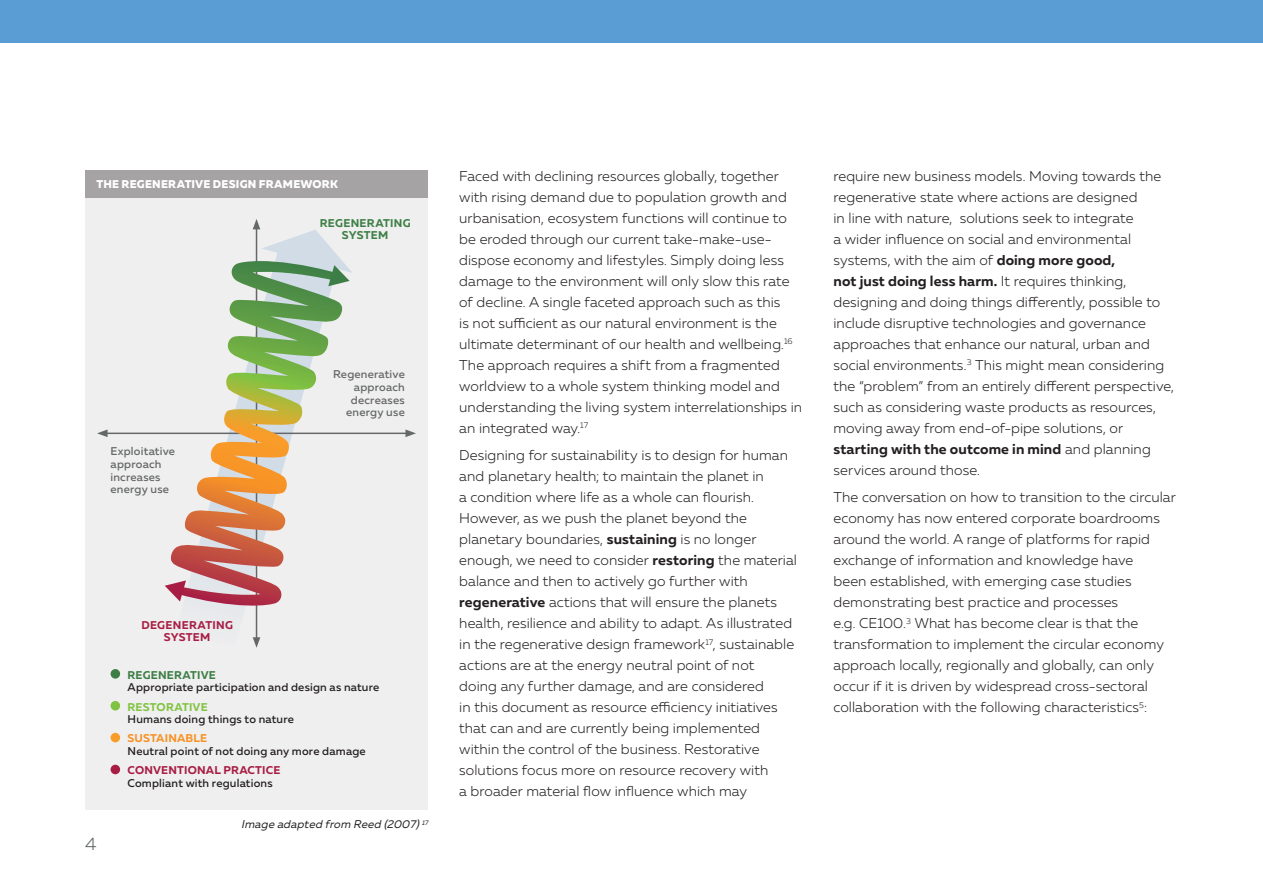
<style>
.page{position:relative;width:1263px;height:893px;background:#fff}
.page>*{position:absolute;margin:0;border:0;box-sizing:border-box;transform-origin:0 0}
.t1{font:300 18px "Muller";color:#656868}
.t2{font:300 14.25px/21px "Muller";letter-spacing:.005em;color:#231f20}
.t3{font:500 11.25px "Muller";letter-spacing:.015em;color:#231f20}
.t4{font:500 11.25px/12.8px "Muller";letter-spacing:.02em;color:#656868}
.t5{font:700 11.25px/12px "Muller";letter-spacing:.015em;color:#a71d44}
.t6{font:800 11.25px "Muller";letter-spacing:.01em;color:#fff}
.t7{font:700 11.25px/12px "Muller";letter-spacing:.02em;color:#3d7e46}
.t8{font:italic 11.25px "Muller";color:#231f20}
.t9{font:700 11.25px "Muller";letter-spacing:.01em;color:#80c342}
.t10{font:700 11.25px "Muller";letter-spacing:.015em;color:#f79226}
.s1{font-weight:700}
</style>
<div class="page">
<div style="left:85px;top:171px;width:343px;height:639px;background:#f0efef"></div>
<div style="left:0;top:0;width:1263px;height:43px;background:#5a9dd5"></div>
<svg style="left:236px;top:230px;width:117px;height:408px"></svg>
<hr style="left:256px;top:227px;width:1px;height:413px;background:#656868">
<svg style="left:253px;top:219px;width:7px;height:10px"></svg>
<svg style="left:253px;top:637px;width:7px;height:11px"></svg>
<hr style="left:105px;top:433px;width:303px;height:1px;background:#656868">
<svg style="left:97px;top:429px;width:11px;height:8px"></svg>
<svg style="left:405px;top:429px;width:11px;height:8px"></svg>
<div style="left:85px;top:170px;width:343px;height:28px;background:#a5a3a3"></div>
<svg style="left:165px;top:264px;width:164px;height:346px"></svg>
<div style="left:111px;top:669px;width:9px;height:10px;background:#3d7e46;border-radius:50%"></div>
<div style="left:111px;top:701px;width:9px;height:9px;background:#80c342;border-radius:50%"></div>
<div style="left:111px;top:733px;width:9px;height:9px;background:#f99d2a;border-radius:50%"></div>
<div style="left:111px;top:765px;width:9px;height:9px;background:#a71d44;border-radius:50%"></div>
<svg style="left:328px;top:265px;width:22px;height:21px"></svg>
<svg style="left:165px;top:580px;width:21px;height:21px"></svg>
<p class="t6" style="left:97px;top:177px;width:34px">THE REGENERA</p>
<p class="t6" style="left:185px;top:177px;width:37px">TIVE DESIGN</p>
<p class="t6" style="left:259px;top:177px;width:17px">FRAME</p>
<p class="t6" style="left:301px;top:177px;width:39px">WORK</p>
<p class="t7" style="left:342px;top:218px;width:70px;text-indent:-22px">REGENERATING<br>SYSTEM</p>
<p class="t4" style="left:111px;top:445px;width:66px">Exploitative approach increases energy use</p>
<p class="t5" style="left:164px;top:619px;width:71px;text-indent:-22px">DEGENERATING<br>SYSTEM</p>
<p class="t4" style="left:333px;top:368px;width:73px;text-align:right">Regenerative approach decreases energy use</p>
<p class="t7" style="left:128px;top:669px;width:82px">REGENERATIVE</p>
<p class="t3" style="left:128px;top:680px;width:253px">Appropriate participation and design as nature</p>
<p class="t9" style="left:128px;top:699px;width:74px">RESTORATIVE</p>
<p class="t3" style="left:128px;top:712px;width:168px">Humans doing things to nature</p>
<p class="t10" style="left:128px;top:731px;width:80px">SUSTAINABLE</p>
<p class="t3" style="left:128px;top:744px;width:240px">Neutral point of not doing any more damage</p>
<p class="t5" style="left:128px;top:764px;width:153px">CONVE NTIONAL PRACTICE</p>
<p class="t3" style="left:128px;top:776px;width:147px">Compliant with regulations</p>
<p class="t1" style="left:85px;top:833px;width:13px">4</p>
<p class="t8" style="left:241px;top:817px;width:190px">Image adapted from Reed (2007)<sup>17</sup></p>
<p class="t2" style="left:459px;top:165px;width:344px">Faced with declining resources globally, together with rising demand due to population growth and urbanisation, ecosystem functions will continue to be eroded through our current take-make-use&shy;dispose economy and lifestyles. Simply doing less damage to the environment will only slow this rate of decline. A single faceted approach such as this<br>is not sufficient as our natural environment is the ultimate determinant of our health and wellbeing.<sup>16<br></sup>The approach requires a shift from a fragmented worldview to a whole system thinking model and understanding the living system interrelationships in an integrated way.<sup>17</sup></p>
<p class="t2" style="left:459px;top:445px;width:339px">Designing for sustainability is to design for human and planetary health; to maintain the planet in<br>a condition where life as a whole can flourish.<br>However, as we push the planet beyond the planetary boundaries, <span class="s1">sustaining</span> is no longer enough, we need to consider <span class="s1">restoring</span> the material balance and then to actively go further with <span class="s1">regenerative</span> actions that will ensure the planets health, resilience and ability to adapt. As illustrated in the regenerative design framework<sup>17</sup>, sustainable actions are at the energy neutral point of not<br>doing any further damage, and are considered<br>in this document as resource efficiency initiatives that can and are currently being implemented within the control of the business. Restorative solutions focus more on resource recovery with<br>a broader material flow influence which may</p>
<p class="t2" style="left:833px;top:165px;width:342px">require new business models. Moving towards the regenerative state where actions are designed<br>in line with nature, solutions seek to integrate<br>a wider influence on social and environmental systems, with the aim of <span class="s1">doing more good,<br>not just doing less harm.</span> It requires thinking, designing and doing things differently, possible to include disruptive technologies and governance approaches that enhance our natural, urban and social environments.<sup>3</sup> This might mean considering the “problem” from an entirely different perspective, such as considering waste products as resources, moving away from end-of-pipe solutions, or <span class="s1">starting with the outcome in mind</span> and planning services around those.</p>
<p class="t2" style="left:833px;top:487px;width:344px">The conversation on how to transition to the circular economy has now entered corporate boardrooms around the world. A range of platforms for rapid exchange of information and knowledge have<br>been established, with emerging case studies demonstrating best practice and processes<br>e.g. CE100.<sup>3</sup> What has become clear is that the transformation to implement the circular economy approach locally, regionally and globally, can only occur if it is driven by widespread cross-sectoral collaboration with the following characteristics<sup>5</sup>:</p>
</div>
